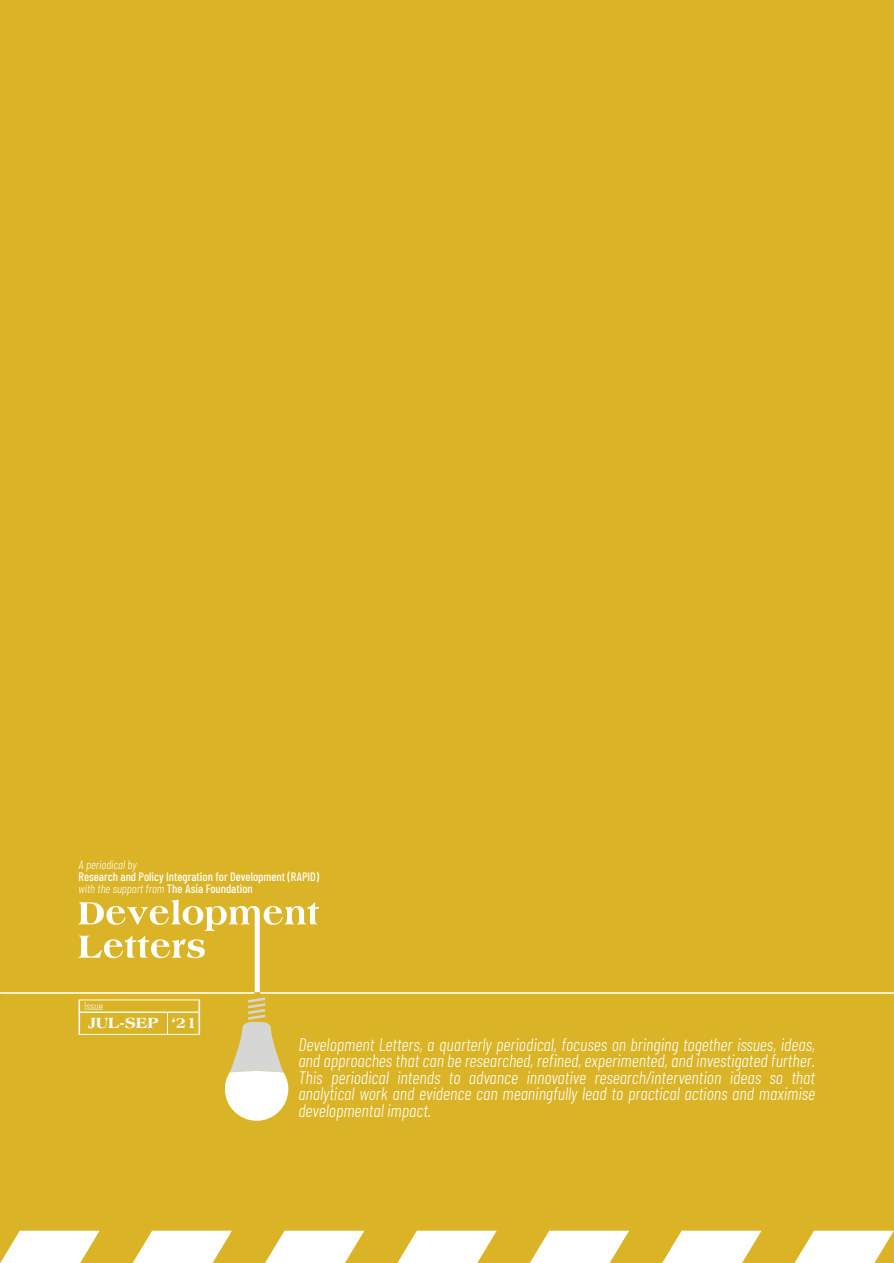
<style>
.page{position:relative;width:894px;height:1263px;background:#fff}
.page>*{position:absolute;margin:0;border:0;box-sizing:border-box;transform-origin:0 0}
.t1{font:italic 300 18px/16.5px "Barlow Condensed";color:#fff;text-align:justify}
.t2{font:800 15.9px "Americana";color:#fff}
.t3{font:500 12.15px/12.1px "Barlow Condensed";color:#fff}
.t4{font:italic 300 12.15px "Barlow Condensed";color:#fff}
.t5{font:300 10.95px "Barlow Condensed";color:#fff}
.s1{font-weight:300;font-style:italic}
</style>
<div class="page">
<div style="left:0;top:0;width:893px;height:1263px;background:#dab426"></div>
<svg style="left:78px;top:999px;width:122px;height:35px"></svg>
<svg style="left:0;top:906px;width:893px;height:87px"></svg>
<svg style="left:263px;top:902px;width:56px;height:22px"></svg>
<svg style="left:78px;top:899px;width:149px;height:59px"></svg>
<svg style="left:225px;top:997px;width:63px;height:123px"></svg>
<svg style="left:0;top:1230px;width:100px;height:33px"></svg>
<svg style="left:132px;top:1230px;width:100px;height:33px"></svg>
<svg style="left:265px;top:1230px;width:99px;height:33px"></svg>
<svg style="left:397px;top:1230px;width:99px;height:33px"></svg>
<svg style="left:530px;top:1230px;width:99px;height:33px"></svg>
<svg style="left:662px;top:1230px;width:99px;height:33px"></svg>
<svg style="left:794px;top:1230px;width:99px;height:33px"></svg>
<p class="t4" style="left:78px;top:857px;width:60px">A periodical by</p>
<p class="t3" style="left:78px;top:870px;width:242px">Research and Policy Integration for Development (RAPID) <span class="s1">with the support from</span> The Asia Foundation</p>
<p class="t5" style="left:84px;top:998px;width:20px">Issue</p>
<p class="t2" style="left:88px;top:1013px;width:110px">JUL-SEP ‘21</p>
<p class="t1" style="left:298px;top:1035px;width:518px">Development Letters, a quarterly periodical, focuses on bringing together issues, ideas, and approaches that can be researched, refined, experimented, and investigated further.<br>This periodical intends to advance innovative research/intervention ideas so that analytical work and evidence can meaningfully lead to practical actions and maximise developmental impact.</p>
</div>
